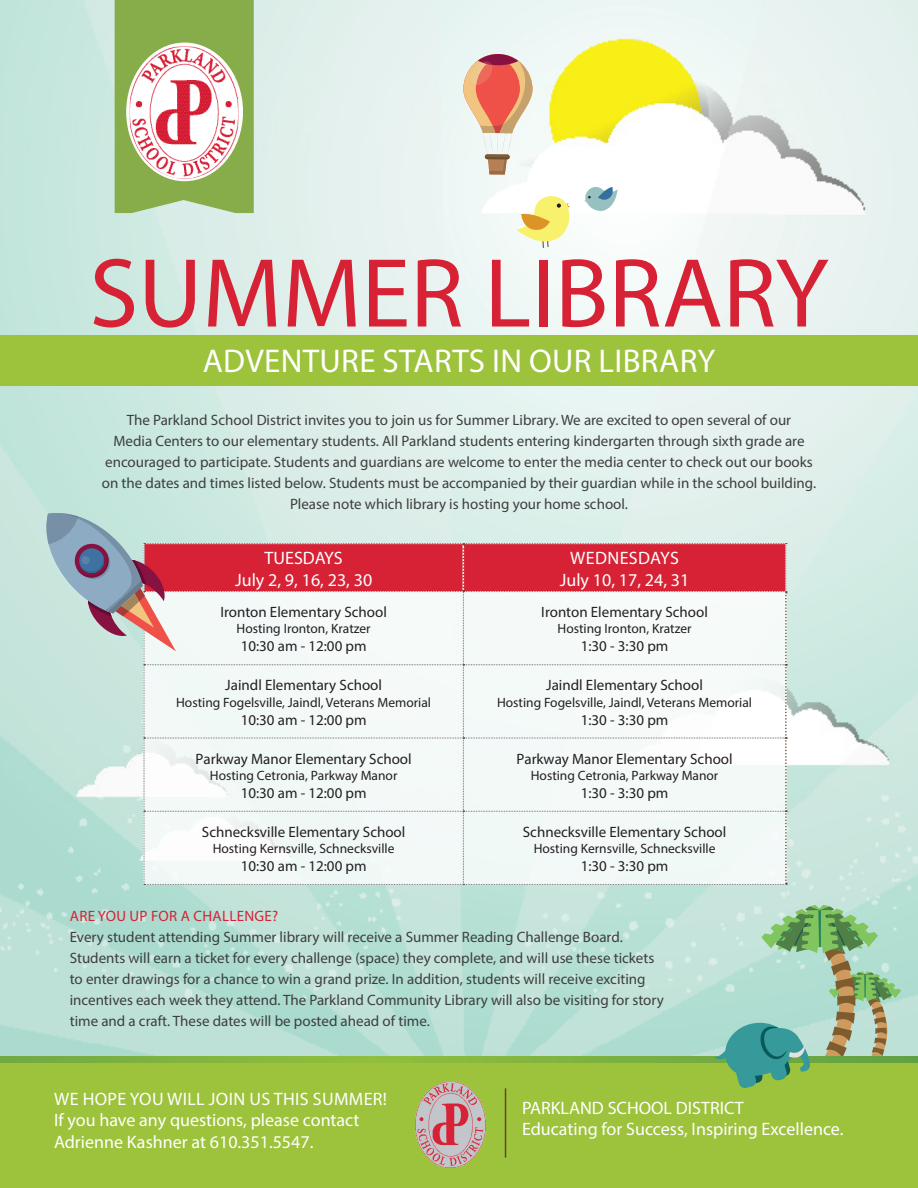
<style>
.page{position:relative;width:918px;height:1188px;background:#fff}
.page>*{position:absolute;margin:0;border:0;box-sizing:border-box;transform-origin:0 0}
.t1{font:99px "Myriad Pro";color:#d72135}
.t2{font:33px "Myriad Pro";letter-spacing:.01em;color:#fff}
.t3{font:18px/21.6px "Myriad Pro";color:#fff;text-align:center}
.t4{font:18px "Myriad Pro";letter-spacing:.02em;color:#fff}
.t5{font:15px/21px "Myriad Pro";color:#3e3e3f;text-align:center}
.t6{font:15px "Myriad Pro";color:#231f20}
.t7{font:13.5px "Myriad Pro";color:#231f20}
.s1{color:#d72135}
</style>
<div class="page">
<img style="left:0;top:0;width:918px;height:1057px">
<svg style="left:115px;top:0;width:139px;height:213px;background:#8db256"></svg>
<div style="left:0;top:1059px;width:918px;height:129px;background:#9dc23b"></div>
<img style="left:130px;top:46px;width:108px;height:133px">
<div style="left:0;top:336px;width:918px;height:50px;background:#9dc23b"></div>
<svg style="left:516px;top:191px;width:58px;height:58px"></svg>
<svg style="left:584px;top:182px;width:34px;height:29px"></svg>
<svg style="left:463px;top:54px;width:70px;height:121px"></svg>
<svg style="left:43px;top:510px;width:744px;height:375px"></svg>
<svg style="left:0;top:1057px;width:918px;height:5px;background:#80b43f"></svg>
<svg style="left:712px;top:905px;width:189px;height:183px;background:#99c59f"></svg>
<img style="left:415px;top:1081px;width:70px;height:86px">
<hr style="left:505px;top:1088px;width:1px;height:70px;background:#66452c">
<p class="t1" style="left:89px;top:232px;width:741px">SUMMER LIBRARY</p>
<p class="t2" style="left:203px;top:340px;width:514px">ADVENTURE STARTS IN OUR LIBRARY</p>
<p class="t5" style="left:102px;top:409px;width:716px">The Parkland School District invites you to join us for Summer Library. We are excited to open several of our<br>Media Centers to our elementary students. All Parkland students entering kindergarten through sixth grade are encouraged to participate. Students and guardians are welcome to enter the media center to check out our books on the dates and times listed below. Students must be accompanied by their guardian while in the school building.<br>Please note which library is hosting your home school.</p>
<p class="t3" style="left:235px;top:547px;width:139px">TUESDAYS<br>July 2, 9, 16, 23, 30</p>
<p class="t3" style="left:560px;top:547px;width:131px">WEDNESDAYS<br>July 10, 17, 24, 31</p>
<p class="t6" style="left:220px;top:603px;width:168px">Ironton Elementary School</p>
<p class="t7" style="left:237px;top:620px;width:136px">Hosting Ironton, Kratzer</p>
<p class="t6" style="left:241px;top:637px;width:127px">10:30 am - 12:00 pm</p>
<p class="t6" style="left:541px;top:603px;width:168px">Ironton Elementary School</p>
<p class="t7" style="left:558px;top:620px;width:136px">Hosting Ironton, Kratzer</p>
<p class="t6" style="left:581px;top:637px;width:89px">1:30 - 3:30 pm</p>
<p class="t6" style="left:225px;top:676px;width:158px">Jaindl Elementary School</p>
<p class="t7" style="left:176px;top:694px;width:257px">Hosting Fogelsville, Jaindl, Veterans Memorial</p>
<p class="t6" style="left:241px;top:710px;width:127px">10:30 am - 12:00 pm</p>
<p class="t6" style="left:196px;top:749px;width:218px">Parkway Manor Elementary School</p>
<p class="t7" style="left:210px;top:767px;width:189px">Hosting Cetronia, Parkway Manor</p>
<p class="t6" style="left:241px;top:783px;width:127px">10:30 am - 12:00 pm</p>
<p class="t6" style="left:546px;top:676px;width:158px">Jaindl Elementary School</p>
<p class="t7" style="left:497px;top:694px;width:257px">Hosting Fogelsville, Jaindl, Veterans Memorial</p>
<p class="t6" style="left:581px;top:710px;width:89px">1:30 - 3:30 pm</p>
<p class="t6" style="left:517px;top:749px;width:218px">Parkway Manor Elementary School</p>
<p class="t7" style="left:531px;top:767px;width:189px">Hosting Cetronia, Parkway Manor</p>
<p class="t6" style="left:581px;top:783px;width:89px">1:30 - 3:30 pm</p>
<p class="t6" style="left:523px;top:822px;width:205px">Schnecksville Elementary School</p>
<p class="t7" style="left:534px;top:840px;width:183px">Hosting Kernsville, Schnecksville</p>
<p class="t6" style="left:581px;top:857px;width:89px">1:30 - 3:30 pm</p>
<p class="t5" style="left:70px;top:905px;width:596px;text-align:left"><span class="s1">ARE YOU UP FOR A CHALLENGE?<br></span>Every student attending Summer library will receive a Summer Reading Challenge Board.<br>Students will earn a ticket for every challenge (space) they complete, and will use these tickets to enter drawings for a chance to win a grand prize. In addition, students will receive exciting incentives each week they attend. The Parkland Community Library will also be visiting for story time and a craft. These dates will be posted ahead of time.</p>
<p class="t6" style="left:202px;top:822px;width:205px">Schnecksville Elementary School</p>
<p class="t7" style="left:213px;top:840px;width:183px">Hosting Kernsville, Schnecksville</p>
<p class="t6" style="left:241px;top:857px;width:127px">10:30 am - 12:00 pm</p>
<p class="t4" style="left:54px;top:1087px;width:334px">WE HOPE YOU WILL JOIN US THIS SUMMER!</p>
<p class="t3" style="left:54px;top:1109px;width:307px;text-align:left">If you have any questions, please contact<br>Adrienne Kashner at 610.351.5547.</p>
<p class="t3" style="left:522px;top:1096px;width:223px">PARKLAND SCHOOL DISTRICT</p>
<p class="t3" style="left:522px;top:1118px;width:323px">Educating for Success, Inspiring Excellence.</p>
</div>
